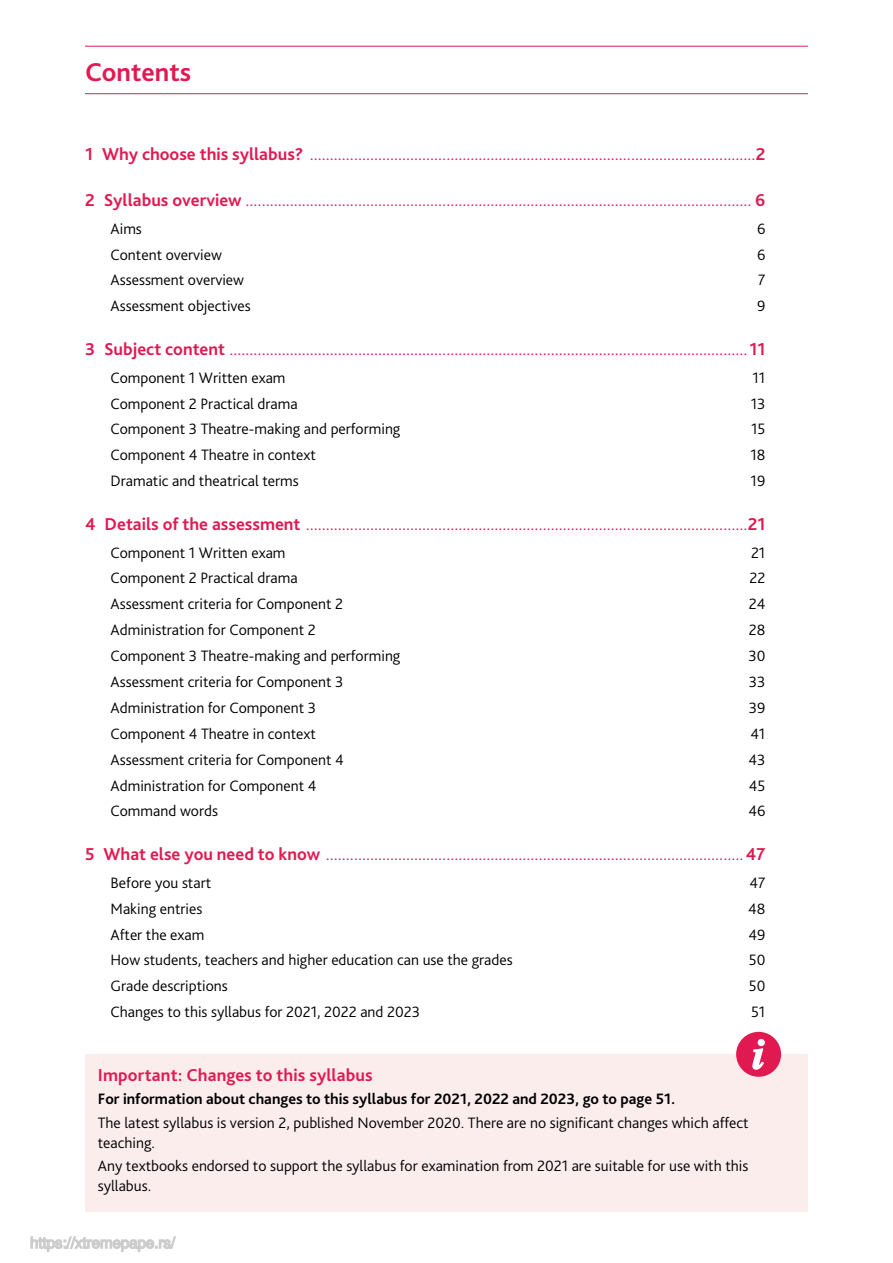
<style>
.page{position:relative;width:893px;height:1263px;background:#fff}
.page>*{position:absolute;margin:0;border:0;box-sizing:border-box;transform-origin:0 0}
.t1{font:700 27px "Bliss Pro";color:#e11951}
.t2{font:300 18px "Bliss Pro";color:#e11951}
.t3{font:700 18px "Bliss Pro";letter-spacing:.005em;color:#e11951}
.t4{font:300 15.75px/19.5px "Bliss Pro";color:#000}
.t5{font:700 15.75px "Bliss Pro";color:#000}
.s1{font-weight:700}
</style>
<div class="page">
<hr style="left:85px;top:46px;width:723px;height:1px;background:#e11951">
<hr style="left:85px;top:93px;width:723px;height:1px;background:#e11951">
<div style="left:85px;top:1054px;width:723px;height:158px;background:#fceded"></div>
<svg style="left:736px;top:1032px;width:45px;height:45px"></svg>
<svg style="left:30px;top:1236px;width:146px;height:16px"></svg>
<h1 class="t1" style="left:85px;top:60px;width:108px">Contents</h1>
<p class="t2" style="left:85px;top:146px;width:682px"><span class="s1">1 Why choose this syllabus?</span> ...............................................................................................................<span class="s1">2</span></p>
<p class="t2" style="left:85px;top:192px;width:682px"><span class="s1">2 Syllabus overview</span> .............................................................................................................................. <span class="s1">6</span></p>
<p class="t4" style="left:111px;top:220px;width:33px">Aims</p>
<p class="t4" style="left:757px;top:220px;width:10px">6</p>
<p class="t4" style="left:111px;top:246px;width:113px">Content overview</p>
<p class="t4" style="left:757px;top:246px;width:10px">6</p>
<p class="t4" style="left:111px;top:271px;width:135px">Assessment overview</p>
<p class="t4" style="left:758px;top:271px;width:9px">7</p>
<p class="t4" style="left:111px;top:297px;width:142px">Assessment objectives</p>
<p class="t4" style="left:757px;top:297px;width:10px">9</p>
<p class="t2" style="left:85px;top:341px;width:682px"><span class="s1">3 Subject content</span> .................................................................................................................................<span class="s1">11</span></p>
<p class="t4" style="left:111px;top:369px;width:177px">Component 1 Written exam</p>
<p class="t4" style="left:752px;top:369px;width:14px">11</p>
<p class="t4" style="left:111px;top:395px;width:189px">Component 2 Practical drama</p>
<p class="t4" style="left:751px;top:395px;width:16px">13</p>
<p class="t4" style="left:111px;top:420px;width:291px">Component 3 Theatre-making and performing</p>
<p class="t4" style="left:751px;top:420px;width:16px">15</p>
<p class="t4" style="left:111px;top:446px;width:207px">Component 4 Theatre in context</p>
<p class="t4" style="left:750px;top:446px;width:17px">18</p>
<p class="t4" style="left:111px;top:472px;width:190px">Dramatic and theatrical terms</p>
<p class="t4" style="left:751px;top:472px;width:16px">19</p>
<p class="t2" style="left:85px;top:516px;width:682px"><span class="s1">4 Details of the assessment</span> ..............................................................................................................<span class="s1">21</span></p>
<p class="t4" style="left:111px;top:544px;width:177px">Component 1 Written exam</p>
<p class="t4" style="left:751px;top:544px;width:16px">21</p>
<p class="t4" style="left:111px;top:569px;width:189px">Component 2 Practical drama</p>
<p class="t4" style="left:749px;top:569px;width:17px">22</p>
<p class="t4" style="left:111px;top:595px;width:234px">Assessment criteria for Component 2</p>
<p class="t4" style="left:749px;top:595px;width:18px">24</p>
<p class="t4" style="left:111px;top:621px;width:207px">Administration for Component 2</p>
<p class="t4" style="left:749px;top:621px;width:18px">28</p>
<p class="t4" style="left:111px;top:647px;width:291px">Component 3 Theatre-making and performing</p>
<p class="t4" style="left:748px;top:647px;width:18px">30</p>
<p class="t4" style="left:111px;top:673px;width:234px">Assessment criteria for Component 3</p>
<p class="t4" style="left:749px;top:673px;width:18px">33</p>
<p class="t4" style="left:111px;top:699px;width:207px">Administration for Component 3</p>
<p class="t4" style="left:749px;top:699px;width:18px">39</p>
<p class="t4" style="left:111px;top:725px;width:207px">Component 4 Theatre in context</p>
<p class="t4" style="left:750px;top:725px;width:17px">41</p>
<p class="t4" style="left:111px;top:751px;width:235px">Assessment criteria for Component 4</p>
<p class="t4" style="left:748px;top:751px;width:18px">43</p>
<p class="t4" style="left:111px;top:776px;width:207px">Administration for Component 4</p>
<p class="t4" style="left:749px;top:776px;width:18px">45</p>
<p class="t4" style="left:111px;top:802px;width:109px">Command words</p>
<p class="t4" style="left:748px;top:802px;width:19px">46</p>
<p class="t2" style="left:85px;top:846px;width:682px"><span class="s1">5 What else you need to know</span> ........................................................................................................<span class="s1">47</span></p>
<p class="t4" style="left:111px;top:874px;width:102px">Before you start</p>
<p class="t4" style="left:749px;top:874px;width:17px">47</p>
<p class="t4" style="left:111px;top:900px;width:93px">Making entries</p>
<p class="t4" style="left:748px;top:900px;width:19px">48</p>
<p class="t4" style="left:111px;top:925px;width:95px">After the exam</p>
<p class="t4" style="left:748px;top:925px;width:18px">49</p>
<p class="t4" style="left:111px;top:951px;width:404px">How students, teachers and higher education can use the grades</p>
<p class="t4" style="left:749px;top:951px;width:18px">50</p>
<p class="t4" style="left:111px;top:977px;width:119px">Grade descriptions</p>
<p class="t4" style="left:749px;top:977px;width:18px">50</p>
<p class="t4" style="left:111px;top:1003px;width:311px">Changes to this syllabus for 2021, 2022 and 2023</p>
<p class="t4" style="left:751px;top:1003px;width:16px">51</p>
<p class="t3" style="left:98px;top:1067px;width:276px">Important: Changes to this syllabus</p>
<p class="t5" style="left:98px;top:1092px;width:579px">For information about changes to this syllabus for 2021, 2022 and 2023, go to page 51.</p>
<p class="t4" style="left:98px;top:1114px;width:652px">The latest syllabus is version 2, published November 2020. There are no significant changes which affect teaching.</p>
<p class="t4" style="left:98px;top:1157px;width:652px">Any textbooks endorsed to support the syllabus for examination from 2021 are suitable for use with this syllabus.</p>
</div>
